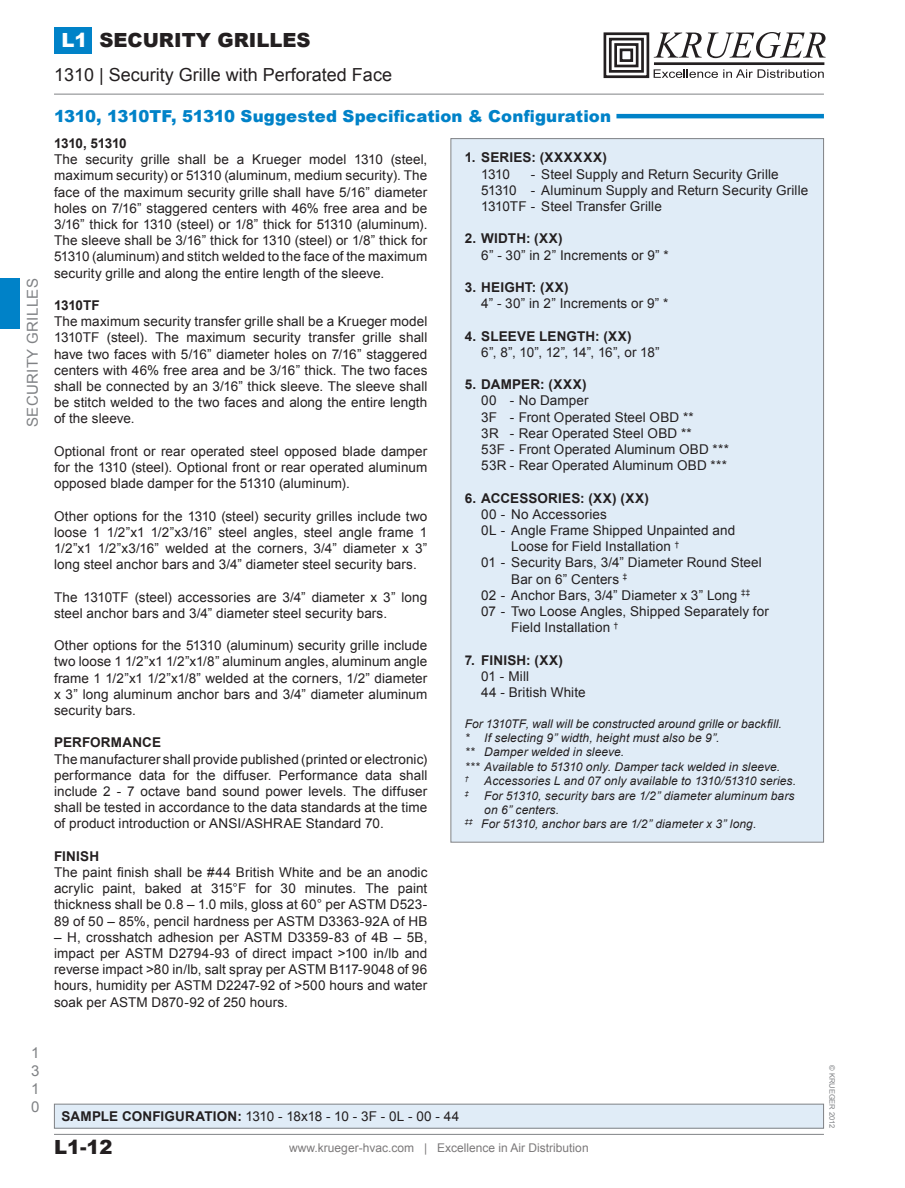
<style>
.page{position:relative;width:905px;height:1188px;background:#fff}
.page>*{position:absolute;margin:0;border:0;box-sizing:border-box;transform-origin:0 0}
.t1{font:900 19.5px "Arial";color:#231f20}
.t2{font:18px "Arial";color:#231f20}
.Normal_Text{font:900 16.5px "Arial";letter-spacing:.005em;color:#0082c8}
.t3{font:15px "Arial";letter-spacing:.025em;color:#808285}
.Normal_Text-2{font:13.5px/16.2px "Arial";letter-spacing:.005em;color:#231f20;text-align:justify}
.Features{font:13.5px/16.2px "Arial";letter-spacing:.005em;color:#231f20}
.Features-2{font:700 13.5px "Arial";letter-spacing:.015em;color:#231f20}
.Normal_Text-3{font:13.5px "Arial";letter-spacing:-.015em;color:#231f20}
.Features-3{font:13.5px "Arial";letter-spacing:-.025em;color:#231f20}
.Normal_Text-4{font:700 13.5px "Arial";letter-spacing:.005em;color:#231f20}
.Features-4{font:700 13.5px "Arial";letter-spacing:.035em;color:#231f20}
.Normal_Text-5{font:700 13.5px "Arial";letter-spacing:-.025em;color:#231f20}
.Features-5{font:italic 12px/14.4px "Arial";letter-spacing:.01em;color:#231f20}
.t4{font:12px "Arial";color:#231f20}
.t5{font:7.5px "Arial";color:#808285}
.Features-6{font:italic 7.05px "Arial";color:#231f20}
.s1{color:#fff}
.s2{font-weight:700}
</style>
<div class="page">
<hr style="left:54px;top:1134px;width:770px;height:1px;background:#808285">
<hr style="left:54px;top:94px;width:770px;height:1px;background:#808285">
<div style="left:54px;top:27px;width:38px;height:27px;background:#0082c8"></div>
<div style="left:603px;top:32px;width:46px;height:46px;border:3px solid #231f20"></div>
<div style="left:609px;top:38px;width:35px;height:35px;border:3px solid #231f20"></div>
<div style="left:614px;top:43px;width:24px;height:24px;border:3px solid #231f20"></div>
<div style="left:619px;top:49px;width:14px;height:13px;border:3px solid #231f20"></div>
<hr style="left:654px;top:62px;width:170px;height:3px;background:#231f20">
<svg style="left:653px;top:33px;width:48px;height:25px"></svg>
<svg style="left:707px;top:32px;width:118px;height:26px"></svg>
<svg style="left:653px;top:69px;width:170px;height:9px"></svg>
<div style="left:0;top:278px;width:20px;height:51px;background:#0082c8"></div>
<div style="left:451px;top:139px;width:372px;height:703px;background:#e0ecf7"></div>
<div style="left:54px;top:1104px;width:769px;height:24px;background:#e0ecf7"></div>
<div style="left:54px;top:1104px;width:770px;height:25px;border:1px solid #808285"></div>
<hr style="left:616px;top:114px;width:207px;height:4px;background:#0082c8">
<p class="t3" style="left:23px;top:427px;width:150px;rotate:-90deg">SECURITY GRILLES</p>
<h1 class="t1" style="left:61px;top:26px;width:251px"><span class="s1">L1</span> SECURITY GRILLES</h1>
<p class="t2" style="left:54px;top:63px;width:339px">1310 | Security Grille with Perforated Face</p>
<p class="Normal_Text" style="left:54px;top:104px;width:558px">1310, 1310TF, 51310 Suggested Specification &amp; Configuration</p>
<p class="Normal_Text-5" style="left:54px;top:134px;width:74px">1310, 51310</p>
<p class="Normal_Text-2" style="left:54px;top:152px;width:375px">The security grille shall be a Krueger model 1310 (steel, maximum security) or 51310 (aluminum, medium security). The face of the maximum security grille shall have 5/16” diameter holes on 7/16” staggered centers with 46% free area and be 3/16” thick for 1310 (steel) or 1/8” thick for 51310 (aluminum).<br>The sleeve shall be 3/16” thick for 1310 (steel) or 1/8” thick for 51310 (aluminum) and stitch welded to the face of the maximum security grille and along the entire length of the sleeve.</p>
<p class="Normal_Text-4" style="left:54px;top:296px;width:47px">1310TF</p>
<p class="Normal_Text-2" style="left:54px;top:314px;width:375px">The maximum security transfer grille shall be a Krueger model 1310TF (steel). The maximum security transfer grille shall have two faces with 5/16” diameter holes on 7/16” staggered centers with 46% free area and be 3/16” thick. The two faces shall be connected by an 3/16” thick sleeve. The sleeve shall be stitch welded to the two faces and along the entire length of the sleeve.</p>
<p class="Normal_Text-2" style="left:54px;top:443px;width:375px">Optional front or rear operated steel opposed blade damper for the 1310 (steel). Optional front or rear operated aluminum opposed blade damper for the 51310 (aluminum).</p>
<p class="Normal_Text-2" style="left:54px;top:508px;width:375px">Other options for the 1310 (steel) security grilles include two loose 1 1/2”x1 1/2”x3/16” steel angles, steel angle frame 1<br>1/2”x1 1/2”x3/16” welded at the corners, 3/4” diameter x 3” long steel anchor bars and 3/4” diameter steel security bars.</p>
<p class="Normal_Text-2" style="left:54px;top:589px;width:375px">The 1310TF (steel) accessories are 3/4” diameter x 3” long steel anchor bars and 3/4” diameter steel security bars.</p>
<p class="Normal_Text-2" style="left:54px;top:638px;width:375px">Other options for the 51310 (aluminum) security grille include two loose 1 1/2”x1 1/2”x1/8” aluminum angles, aluminum angle frame 1 1/2”x1 1/2”x1/8” welded at the corners, 1/2” diameter x 3” long aluminum anchor bars and 3/4” diameter aluminum security bars.</p>
<p class="Normal_Text-4" style="left:54px;top:734px;width:108px">PERFORMANCE</p>
<p class="Normal_Text-2" style="left:54px;top:751px;width:375px">The manufacturer shall provide published (printed or electronic) performance data for the diffuser. Performance data shall include 2 - 7 octave band sound power levels. The diffuser shall be tested in accordance to the data standards at the time of product introduction or ANSI/ASHRAE Standard 70.</p>
<p class="Normal_Text-4" style="left:54px;top:847px;width:47px">FINISH</p>
<p class="Normal_Text-2" style="left:54px;top:864px;width:375px">The paint finish shall be #44 British White and be an anodic acrylic paint, baked at 315°F for 30 minutes. The paint thickness shall be 0.8 – 1.0 mils, gloss at 60° per ASTM D523- 89 of 50 – 85%, pencil hardness per ASTM D3363-92A of HB</p>
<p class="Normal_Text-2" style="left:54px;top:929px;width:375px">– H, crosshatch adhesion per ASTM D3359-83 of 4B – 5B, impact per ASTM D2794-93 of direct impact &gt;100 in/lb and reverse impact &gt;80 in/lb, salt spray per ASTM B117-9048 of 96 hours, humidity per ASTM D2247-92 of &gt;500 hours and water soak per ASTM D870-92 of 250 hours.</p>
<p class="Features-4" style="left:465px;top:149px;width:144px">1. SERIES: (XXXXXX)</p>
<p class="Features" style="left:481px;top:166px;width:30px">1310</p>
<p class="Features" style="left:531px;top:166px;width:249px">- Steel Supply and Return Security Grille</p>
<p class="Features" style="left:481px;top:182px;width:328px">51310 - Aluminum Supply and Return Security Grille</p>
<p class="Features" style="left:481px;top:198px;width:182px">1310TF - Steel Transfer Grille</p>
<p class="Features-2" style="left:465px;top:230px;width:99px">2. WIDTH: (XX)</p>
<p class="Features" style="left:481px;top:247px;width:189px">6” - 30” in 2” Increments or 9” *</p>
<p class="Features-2" style="left:465px;top:278px;width:105px">3. HEIGHT: (XX)</p>
<p class="Features" style="left:481px;top:295px;width:189px">4” - 30” in 2” Increments or 9” *</p>
<p class="Features-2" style="left:465px;top:327px;width:168px">4. SLEEVE LENGTH: (XX)</p>
<p class="Features-3" style="left:481px;top:343px;width:180px">6”, 8”, 10”, 12”, 14”, 16”, or 18”</p>
<p class="Features-2" style="left:465px;top:375px;width:123px">5. DAMPER: (XXX)</p>
<p class="Features" style="left:481px;top:393px;width:109px">00 - No Damper</p>
<p class="Features" style="left:481px;top:409px;width:214px">3F - Front Operated Steel OBD **</p>
<p class="Features" style="left:481px;top:425px;width:212px">3R - Rear Operated Steel OBD **</p>
<p class="Features" style="left:481px;top:441px;width:249px">53F - Front Operated Aluminum OBD ***</p>
<p class="Features" style="left:481px;top:457px;width:247px">53R - Rear Operated Aluminum OBD ***</p>
<p class="Features-2" style="left:465px;top:489px;width:186px">6. ACCESSORIES: (XX) (XX)</p>
<p class="Features" style="left:481px;top:506px;width:127px">00 - No Accessories</p>
<p class="Features" style="left:511px;top:522px;width:225px;text-indent:-30px">0L - Angle Frame Shipped Unpainted and<br>Loose for Field Installation <sup>†</sup></p>
<p class="Features" style="left:481px;top:555px;width:282px">01 - Security Bars, 3/4” Diameter Round Steel</p>
<p class="Features" style="left:511px;top:571px;width:117px">Bar on 6” Centers <sup>‡</sup></p>
<p class="Features" style="left:481px;top:587px;width:270px">02 - Anchor Bars, 3/4” Diameter x 3” Long <sup>‡‡</sup></p>
<p class="Features" style="left:511px;top:603px;width:259px;text-indent:-30px">07 - Two Loose Angles, Shipped Separately for<br>Field Installation <sup>†</sup></p>
<p class="Features-2" style="left:465px;top:651px;width:100px">7. FINISH: (XX)</p>
<p class="Features" style="left:481px;top:668px;width:49px">01 - Mill</p>
<p class="Features" style="left:481px;top:684px;width:106px">44 - British White</p>
<p class="Features-5" style="left:465px;top:716px;width:318px">For 1310TF, wall will be constructed around grille or backfill.</p>
<p class="Features-5" style="left:465px;top:731px;width:256px">* If selecting 9” width, height must also be 9”.</p>
<p class="Features-5" style="left:465px;top:745px;width:161px">** Damper welded in sleeve.</p>
<p class="Features-5" style="left:465px;top:759px;width:317px">*** Available to 51310 only. Damper tack welded in sleeve.</p>
<p class="Features-6" style="left:465px;top:774px;width:5px">†</p>
<p class="Features-5" style="left:484px;top:774px;width:313px">Accessories L and 07 only available to 1310/51310 series.</p>
<p class="Features-6" style="left:465px;top:788px;width:5px">‡</p>
<p class="Features-5" style="left:484px;top:788px;width:312px">For 51310, security bars are 1/2” diameter aluminum bars on 6” centers.</p>
<p class="Features-5" style="left:465px;top:817px;width:293px"><sup>‡‡</sup> For 51310, anchor bars are 1/2” diameter x 3” long.</p>
<p class="t3" style="left:31px;top:1043px;width:10px">1</p>
<p class="t3" style="left:31px;top:1061px;width:10px">3</p>
<p class="t3" style="left:31px;top:1079px;width:10px">1</p>
<p class="t3" style="left:31px;top:1097px;width:10px">0</p>
<p class="Normal_Text-3" style="left:62px;top:1108px;width:399px"><span class="s2">SAMPLE CONFIGURATION:</span> 1310 - 18x18 - 10 - 3F - 0L - 00 - 44</p>
<h1 class="t1" style="left:54px;top:1133px;width:60px">L1-12</h1>
<p class="t4" style="left:289px;top:1140px;width:301px">www.krueger-hvac.com | Excellence in Air Distribution</p>
<p class="t5" style="left:837px;top:1065px;width:65px;rotate:90deg">© KRUEGER 2012</p>
</div>
